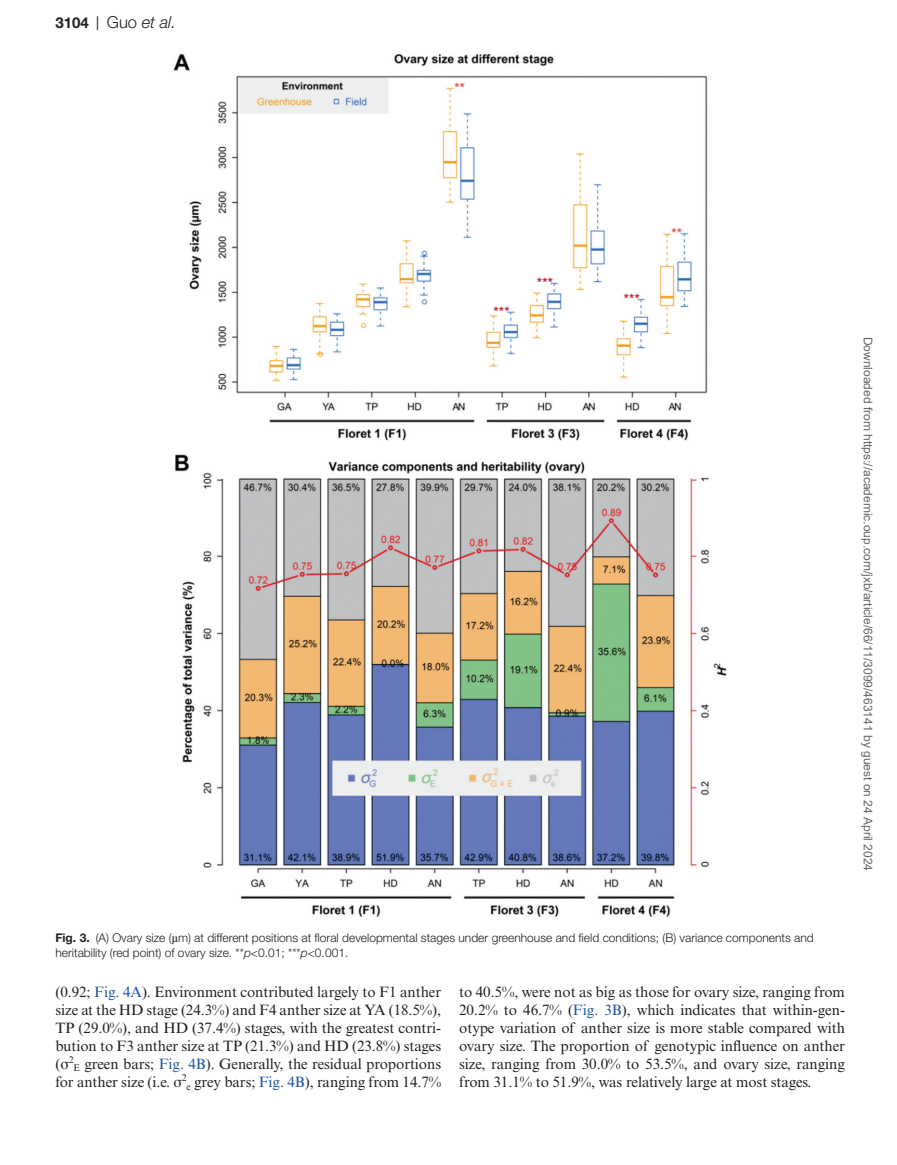
<style>
.page{position:relative;width:897px;height:1165px;background:#fff}
.page>*{position:absolute;margin:0;border:0;box-sizing:border-box;transform-origin:0 0}
.t1{font:italic 300 16.5px "Helvetica Neue LT Std";color:#231f20}
.t2{font:15px/18px "Times New Roman MT Std";letter-spacing:-.005em;color:#231f20;text-align:justify}
.t3{font:300 12px/15px "Helvetica Neue LT Std";color:#231f20}
.t4{font:12px "Arial";color:#666}
.s1{font-weight:700;font-style:normal;font-size:15px}
.s2{font-family:"Times New Roman MT Std";font-weight:400;font-style:normal;font-size:15px}
.s3{font-style:normal}
.s4{font-weight:700}
.s5{font-family:"Gandhari Unicode";font-weight:400}
.s6{font-style:italic}
.s7{color:#1e56a6}
.s8{font-family:"Gandhari Unicode"}
</style>
<div class="page">
<img style="left:173px;top:54px;width:554px;height:863px">
<p class="t1" style="left:55px;top:12px;width:122px"><span class="s1">3104</span> <span class="s2">|</span> <span class="s3">Guo</span> et al.</p>
<p class="t4" style="left:872px;top:336px;width:535px;rotate:90deg">Downloaded from https://academic.oup.com/jxb/article/66/11/3099/463141 by guest on 24 April 2024</p>
<p class="t3" style="left:55px;top:930px;width:759px"><span class="s4">Fig. 3.</span> (A) Ovary size (<span class="s5">µ</span>m) at different positions at floral developmental stages under greenhouse and field conditions; (B) variance components and heritability (red point) of ovary size. **<span class="s6">p</span>&lt;0.01; ***<span class="s6">p</span>&lt;0.001.</p>
<p class="t2" style="left:55px;top:982px;width:387px">(0.92; <span class="s7">Fig. 4A</span>). Environment contributed largely to F1 anther size at the HD stage (24.3%) and F4 anther size at YA (18.5%), TP (29.0%), and HD (37.4%) stages, with the greatest contri&shy;bution to F3 anther size at TP (21.3%) and HD (23.8%) stages (<span class="s8">σ</span><sup>2</sup><sub>E</sub> green bars; <span class="s7">Fig. 4B</span>). Generally, the residual proportions for anther size (i.e. <span class="s8">σ</span><sup>2</sup><sub>e</sub> grey bars; <span class="s7">Fig. 4B</span>), ranging from 14.7%</p>
<p class="t2" style="left:459px;top:982px;width:387px">to 40.5%, were not as big as those for ovary size, ranging from 20.2% to 46.7% (<span class="s7">Fig. 3B</span>), which indicates that within-gen&shy;otype variation of anther size is more stable compared with ovary size. The proportion of genotypic influence on anther size, ranging from 30.0% to 53.5%, and ovary size, ranging from 31.1% to 51.9%, was relatively large at most stages.</p>
</div>
